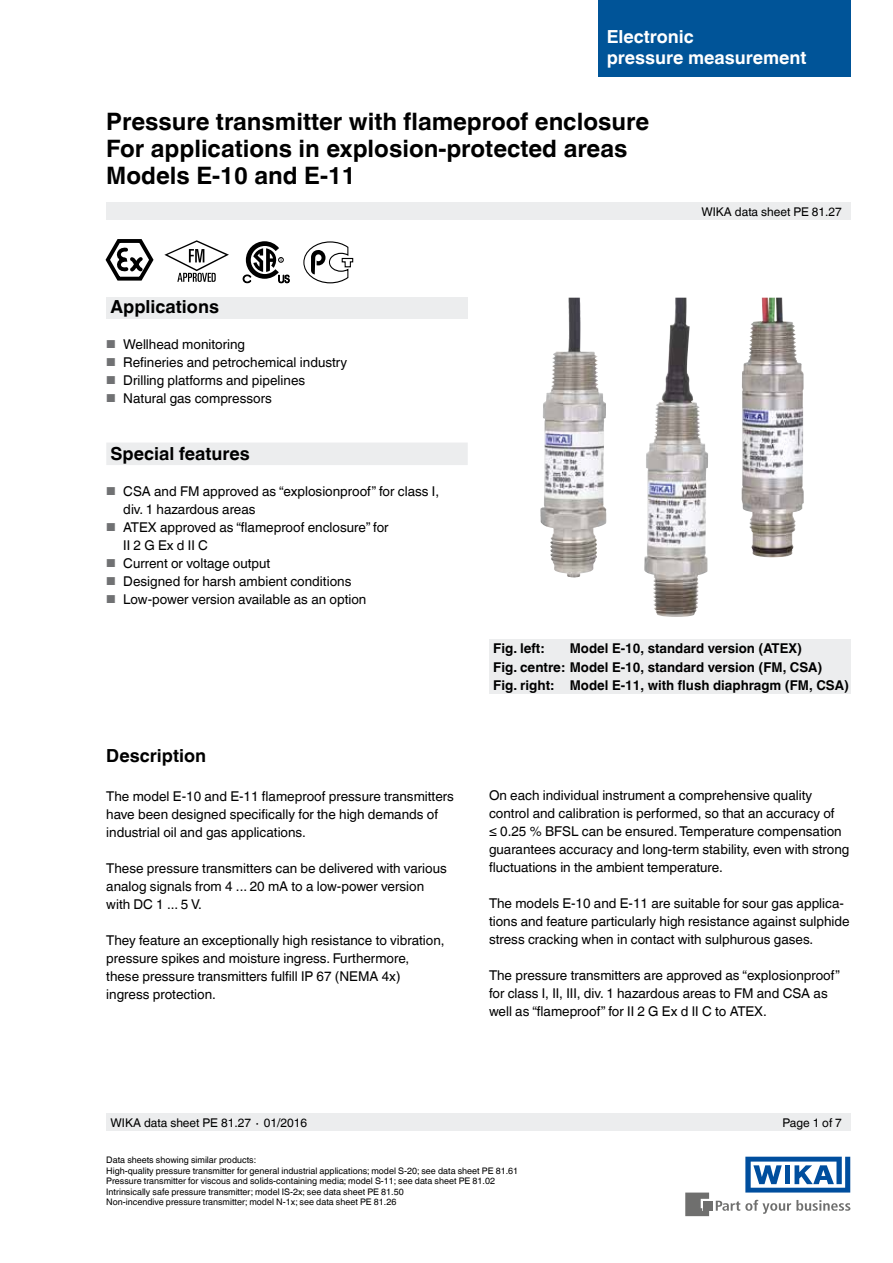
<style>
.page{position:relative;width:893px;height:1263px;background:#fff}
.page>*{position:absolute;margin:0;border:0;box-sizing:border-box;transform-origin:0 0}
.t1{font:700 24px/27px "Helvetica World";color:#000}
.t2{font:700 18px "Helvetica World";color:#000}
.t3{font:700 18px/21px "Helvetica World";color:#fff}
.t4{font:13.5px/18px "Helvetica World";color:#000}
.t5{font:700 13.5px/18.1px "Helvetica World";color:#000}
.t6{font:12px "Helvetica World";color:#000}
.t7{font:9px/10.5px "Helvetica World";color:#000}
.s1{font-size:11.55px;color:#707173}
</style>
<div class="page">
<div style="left:106px;top:298px;width:362px;height:21px;background:#ecedee"></div>
<svg style="left:716px;top:1200px;width:134px;height:14px"></svg>
<div style="left:703px;top:1201px;width:9px;height:9px;background:#6f6f6e"></div>
<svg style="left:685px;top:1192px;width:24px;height:24px"></svg>
<svg style="left:745px;top:1157px;width:105px;height:35px"></svg>
<div style="left:106px;top:203px;width:744px;height:17px;background:#ecedee"></div>
<div style="left:106px;top:1114px;width:744px;height:17px;background:#ecedee"></div>
<div style="left:598px;top:0;width:252px;height:77px;background:#005498"></div>
<div style="left:489px;top:639px;width:361px;height:55px;background:#ecedee"></div>
<div style="left:106px;top:442px;width:362px;height:23px;background:#ecedee"></div>
<img style="left:551px;top:298px;width:18px;height:90px">
<img style="left:644px;top:298px;width:64px;height:319px">
<img style="left:742px;top:298px;width:62px;height:260px">
<svg style="left:105px;top:239px;width:49px;height:42px"></svg>
<svg style="left:243px;top:241px;width:47px;height:42px"></svg>
<svg style="left:164px;top:240px;width:65px;height:42px"></svg>
<svg style="left:303px;top:241px;width:50px;height:42px"></svg>
<h2 class="t3" style="left:607px;top:26px;width:201px">Electronic<br>pressure measurement</h2>
<h1 class="t1" style="left:106px;top:108px;width:544px">Pressure transmitter with flameproof enclosure<br>For applications in explosion-protected areas<br>Models E-10 and E-11</h1>
<h2 class="t2" style="left:111px;top:296px;width:110px">Applications</h2>
<p class="t4" style="left:106px;top:335px;width:140px"><span class="s1">■</span> Wellhead monitoring</p>
<p class="t4" style="left:106px;top:353px;width:243px"><span class="s1">■</span> Refineries and petrochemical industry</p>
<p class="t4" style="left:106px;top:371px;width:200px"><span class="s1">■</span> Drilling platforms and pipelines</p>
<p class="t4" style="left:106px;top:389px;width:167px"><span class="s1">■</span> Natural gas compressors</p>
<h2 class="t2" style="left:111px;top:443px;width:141px">Special features</h2>
<p class="t4" style="left:123px;top:482px;width:317px;text-indent:-17px"><span class="s1">■</span> CSA and FM approved as “explosionproof” for class I, div. 1 hazardous areas</p>
<p class="t4" style="left:123px;top:518px;width:267px;text-indent:-17px"><span class="s1">■</span> ATEX approved as “flameproof enclosure” for<br>II 2 G Ex d II C</p>
<p class="t4" style="left:106px;top:554px;width:165px"><span class="s1">■</span> Current or voltage output</p>
<p class="t4" style="left:106px;top:572px;width:247px"><span class="s1">■</span> Designed for harsh ambient conditions</p>
<p class="t4" style="left:106px;top:590px;width:262px"><span class="s1">■</span> Low-power version available as an option</p>
<p class="t6" style="left:701px;top:204px;width:142px">WIKA data sheet PE 81.27</p>
<h2 class="t2" style="left:106px;top:745px;width:101px">Description</h2>
<p class="t4" style="left:106px;top:787px;width:349px">The model E-10 and E-11 flameproof pressure transmitters have been designed specifically for the high demands of industrial oil and gas applications.</p>
<p class="t4" style="left:106px;top:859px;width:342px">These pressure transmitters can be delivered with various analog signals from 4 ... 20 mA to a low-power version with DC 1 ... 5 V.</p>
<p class="t4" style="left:106px;top:931px;width:340px">They feature an exceptionally high resistance to vibration, pressure spikes and moisture ingress. Furthermore, these pressure transmitters fulfill IP 67 (NEMA 4x) ingress protection.</p>
<p class="t5" style="left:493px;top:639px;width:52px">Fig. left:</p>
<p class="t5" style="left:493px;top:639px;width:357px;text-indent:77px">Model E-10, standard version (ATEX)<br>Fig. centre: Model E-10, standard version (FM, CSA)<br>Fig. right: Model E-11, with flush diaphragm (FM, CSA)</p>
<p class="t4" style="left:489px;top:787px;width:362px">On each individual instrument a comprehensive quality control and calibration is performed, so that an accuracy of<br>≤ 0.25 % BFSL can be ensured. Temperature compensation guarantees accuracy and long-term stability, even with strong fluctuations in the ambient temperature.</p>
<p class="t4" style="left:489px;top:895px;width:362px">The models E-10 and E-11 are suitable for sour gas applica&shy;tions and feature particularly high resistance against sulphide stress cracking when in contact with sulphurous gases.</p>
<p class="t4" style="left:489px;top:967px;width:352px">The pressure transmitters are approved as “explosionproof” for class I, II, III, div. 1 hazardous areas to FM and CSA as well as “flameproof” for II 2 G Ex d II C to ATEX.</p>
<p class="t6" style="left:111px;top:1115px;width:198px">WIKA data sheet PE 81.27 ∙ 01/2016</p>
<p class="t6" style="left:782px;top:1115px;width:61px">Page 1 of 7</p>
<p class="t7" style="left:106px;top:1155px;width:413px">Data sheets showing similar products:<br>High-quality pressure transmitter for general industrial applications; model S-20; see data sheet PE 81.61<br>Pressure transmitter for viscous and solids-containing media; model S-11; see data sheet PE 81.02<br>Intrinsically safe pressure transmitter; model IS-2x; see data sheet PE 81.50<br>Non-incendive pressure transmitter; model N-1x; see data sheet PE 81.26</p>
</div>
